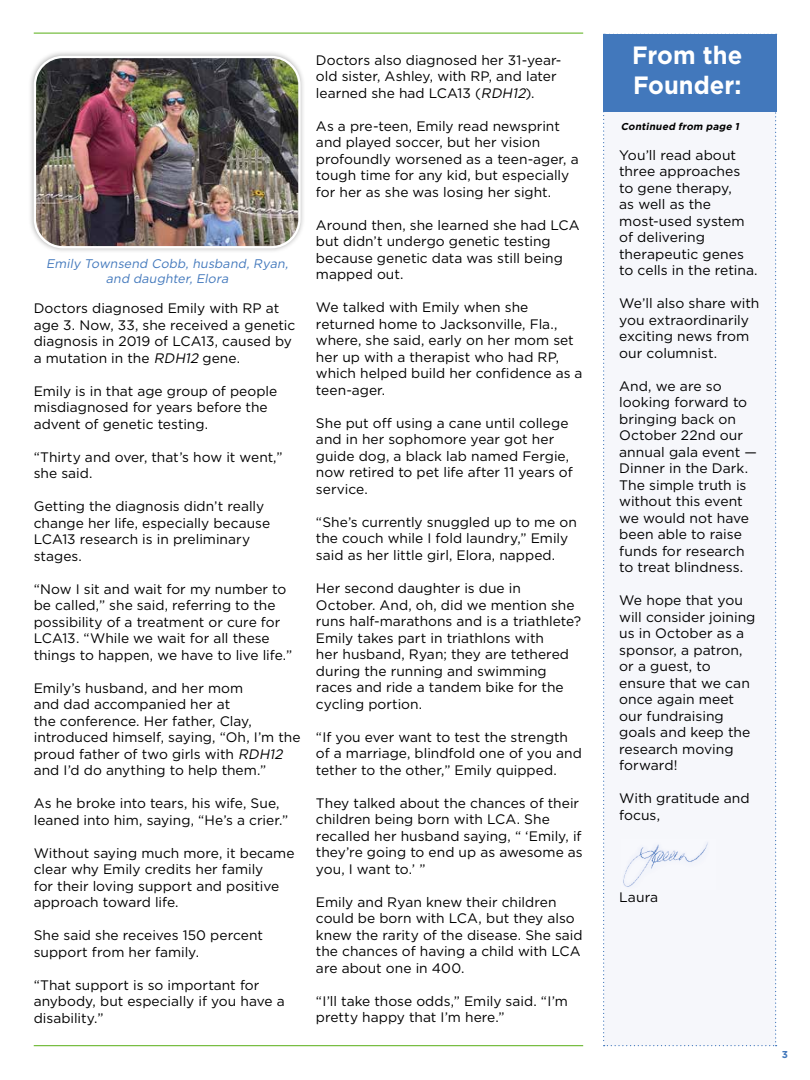
<style>
.page{position:relative;width:810px;height:1080px;background:#fff}
.page>*{position:absolute;margin:0;border:0;box-sizing:border-box;transform-origin:0 0}
.t1{font:700 25px/30px "Gotham";color:#fff;scale:.95 1}
.t2{font:13.75px/16.5px "Gotham";color:#000}
.t3{font:italic 12.5px/15px "Gotham";color:#4278bc;text-align:center}
.t4{font:italic 700 10px "Gotham";color:#000}
.t5{font:700 10px "Gotham";color:#4278bc}
.s1{font-style:italic}
</style>
<div class="page">
<div style="left:603px;top:34px;width:174px;height:1012px;background:#f6f7fb"></div>
<img style="left:621px;top:840px;width:94px;height:49px">
<div style="left:28px;top:50px;width:278px;height:204px;background:#000;opacity:.3"></div>
<img style="left:35px;top:57px;width:264px;height:190px">
<div style="left:34px;top:56px;width:267px;height:192px;border:2px solid #fff;border-radius:28px"></div>
<hr style="left:34px;top:1045px;width:549px;height:1px;background:#78be43">
<hr style="left:34px;top:33px;width:549px;height:1px;background:#78be43">
<div style="left:603px;top:34px;width:173px;height:78px;background:#4278bc"></div>
<p class="t3" style="left:46px;top:256px;width:246px">Emily Townsend Cobb, husband, Ryan, and daughter, Elora</p>
<p class="t2" style="left:34px;top:300px;width:263px">Doctors diagnosed Emily with RP at age 3. Now, 33, she received a genetic diagnosis in 2019 of LCA13, caused by a mutation in the <span class="s1">RDH12</span> gene.</p>
<p class="t2" style="left:34px;top:382px;width:245px">Emily is in that age group of people misdiagnosed for years before the advent of genetic testing.</p>
<p class="t2" style="left:34px;top:448px;width:250px">“Thirty and over, that’s how it went,” she said.</p>
<p class="t2" style="left:34px;top:498px;width:238px">Getting the diagnosis didn’t really change her life, especially because<br>LCA13 research is in preliminary stages.</p>
<p class="t2" style="left:34px;top:580px;width:260px">“Now I sit and wait for my number to be called,” she said, referring to the possibility of a treatment or cure for LCA13. “While we wait for all these things to happen, we have to live life.”</p>
<p class="t2" style="left:34px;top:679px;width:268px">Emily’s husband, and her mom<br>and dad accompanied her at<br>the conference. Her father, Clay, introduced himself, saying, “Oh, I’m the proud father of two girls with <span class="s1">RDH12 </span>and I’d do anything to help them.”</p>
<p class="t2" style="left:34px;top:795px;width:256px">As he broke into tears, his wife, Sue, leaned into him, saying, “He’s a crier.”</p>
<p class="t2" style="left:34px;top:844px;width:262px">Without saying much more, it became clear why Emily credits her family<br>for their loving support and positive approach toward life.</p>
<p class="t2" style="left:34px;top:927px;width:231px">She said she receives 150 percent support from her family.</p>
<p class="t2" style="left:34px;top:976px;width:252px">“That support is so important for anybody, but especially if you have a disability.”</p>
<p class="t2" style="left:316px;top:52px;width:247px">Doctors also diagnosed her 31-year&shy;old sister, Ashley, with RP, and later learned she had LCA13 (<span class="s1">RDH12</span>).</p>
<p class="t2" style="left:316px;top:118px;width:264px">As a pre-teen, Emily read newsprint and played soccer, but her vision profoundly worsened as a teen-ager, a tough time for any kid, but especially for her as she was losing her sight.</p>
<p class="t2" style="left:316px;top:217px;width:265px">Around then, she learned she had LCA but didn’t undergo genetic testing because genetic data was still being mapped out.</p>
<p class="t2" style="left:316px;top:299px;width:268px">We talked with Emily when she returned home to Jacksonville, Fla., where, she said, early on her mom set her up with a therapist who had RP, which helped build her confidence as a teen-ager.</p>
<p class="t2" style="left:316px;top:415px;width:258px">She put off using a cane until college and in her sophomore year got her guide dog, a black lab named Fergie, now retired to pet life after 11 years of service.</p>
<p class="t2" style="left:316px;top:514px;width:262px">“She’s currently snuggled up to me on the couch while I fold laundry,” Emily said as her little girl, Elora, napped.</p>
<p class="t2" style="left:316px;top:580px;width:267px">Her second daughter is due in<br>October. And, oh, did we mention she runs half-marathons and is a triathlete?<br>Emily takes part in triathlons with<br>her husband, Ryan; they are tethered during the running and swimming races and ride a tandem bike for the cycling portion.</p>
<p class="t2" style="left:316px;top:728px;width:268px">“If you ever want to test the strength of a marriage, blindfold one of you and tether to the other,” Emily quipped.</p>
<p class="t2" style="left:316px;top:794px;width:268px">They talked about the chances of their children being born with LCA. She recalled her husband saying, “ ‘Emily, if they’re going to end up as awesome as you, I want to.’ ”</p>
<p class="t2" style="left:316px;top:893px;width:268px">Emily and Ryan knew their children could be born with LCA, but they also knew the rarity of the disease. She said the chances of having a child with LCA are about one in 400.</p>
<p class="t2" style="left:316px;top:992px;width:253px">“I’ll take those odds,” Emily said. “I’m pretty happy that I’m here.”</p>
<h1 class="t1" style="left:632px;top:40px;width:117px">From the<br>Founder:</h1>
<p class="t4" style="left:621px;top:120px;width:122px">Continued from page 1</p>
<p class="t2" style="left:619px;top:147px;width:140px">You’ll read about three approaches to gene therapy,<br>as well as the most-used system of delivering therapeutic genes to cells in the retina.</p>
<p class="t2" style="left:619px;top:295px;width:142px">We’ll also share with you extraordinarily exciting news from our columnist.</p>
<p class="t2" style="left:619px;top:378px;width:139px">And, we are so looking forward to bringing back on<br>October 22nd our annual gala event —<br>Dinner in the Dark.<br>The simple truth is without this event we would not have been able to raise funds for research to treat blindness.</p>
<p class="t2" style="left:619px;top:592px;width:138px">We hope that you will consider joining us in October as a sponsor, a patron, or a guest, to ensure that we can once again meet our fundraising goals and keep the research moving forward!</p>
<p class="t2" style="left:619px;top:790px;width:132px">With gratitude and focus,</p>
<p class="t2" style="left:619px;top:889px;width:41px">Laura</p>
<p class="t5" style="left:782px;top:1048px;width:8px">3</p>
</div>
